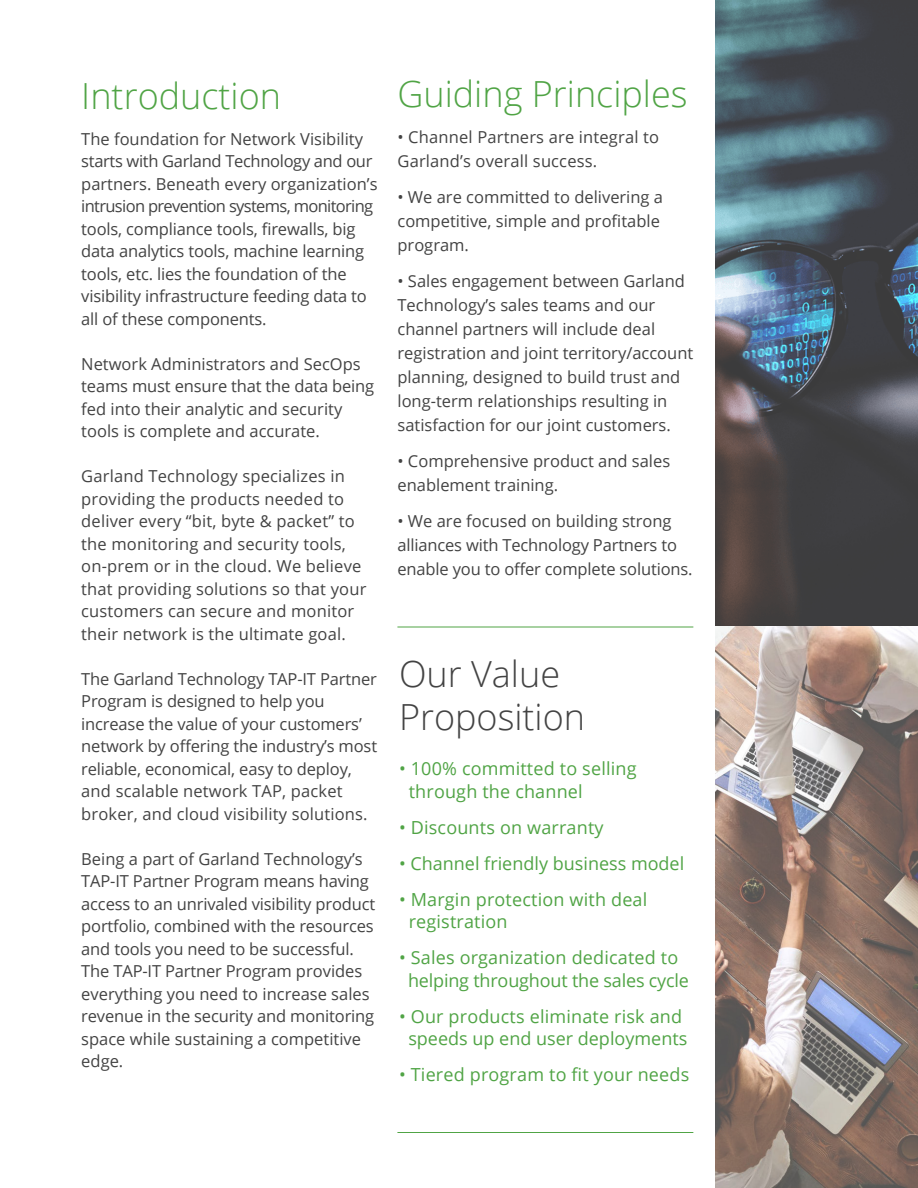
<style>
.page{position:relative;width:918px;height:1188px;background:#fff}
.page>*{position:absolute;margin:0;border:0;box-sizing:border-box;transform-origin:0 0}
.t1{font:300 36px "Open Sans";color:#50a445}
.t2{font:300 36px "Open Sans";color:#434343}
.t3{font:18px/22.5px "Open Sans";letter-spacing:.01em;color:#50a445;text-align:center}
.t4{font:18px/22.5px "Open Sans";letter-spacing:-.01em;color:#50a445;text-align:center}
.t5{font:16.5px/22.5px "Open Sans";color:#434343}
</style>
<div class="page">
<img style="left:716px;top:0;width:202px;height:626px">
<img style="left:716px;top:626px;width:202px;height:562px">
<hr style="left:397px;top:627px;width:296px;height:1px;background:#50a445">
<hr style="left:397px;top:1132px;width:296px;height:1px;background:#50a445">
<p class="t1" style="left:81px;top:71px;width:201px">Introduction</p>
<p class="t5" style="left:81px;top:127px;width:298px">The foundation for Network Visibility starts with Garland Technology and our partners. Beneath every organization’s intrusion prevention systems, monitoring tools, compliance tools, firewalls, big data analytics tools, machine learning tools, etc. lies the foundation of the visibility infrastructure feeding data to all of these components.</p>
<p class="t5" style="left:81px;top:352px;width:294px">Network Administrators and SecOps teams must ensure that the data being fed into their analytic and security tools is complete and accurate.</p>
<p class="t5" style="left:81px;top:464px;width:287px">Garland Technology specializes in providing the products needed to deliver every “bit, byte &amp; packet” to the monitoring and security tools, on-prem or in the cloud. We believe that providing solutions so that your customers can secure and monitor their network is the ultimate goal.</p>
<p class="t5" style="left:81px;top:667px;width:297px">The Garland Technology TAP-IT Partner Program is designed to help you increase the value of your customers’ network by offering the industry’s most reliable, economical, easy to deploy, and scalable network TAP, packet broker, and cloud visibility solutions.</p>
<p class="t5" style="left:81px;top:847px;width:295px">Being a part of Garland Technology’s TAP-IT Partner Program means having access to an unrivaled visibility product portfolio, combined with the resources and tools you need to be successful.<br>The TAP-IT Partner Program provides everything you need to increase sales revenue in the security and monitoring space while sustaining a competitive edge.</p>
<p class="t1" style="left:398px;top:69px;width:292px">Guiding Principles</p>
<p class="t5" style="left:398px;top:125px;width:263px;line-height:24px">• Channel Partners are integral to<br>Garland’s overall success.</p>
<p class="t5" style="left:398px;top:185px;width:267px;line-height:24px">• We are committed to delivering a competitive, simple and profitable program.</p>
<p class="t5" style="left:398px;top:269px;width:297px;line-height:24px">• Sales engagement between Garland Technology’s sales teams and our channel partners will include deal registration and joint territory/account planning, designed to build trust and long-term relationships resulting in satisfaction for our joint customers.</p>
<p class="t5" style="left:398px;top:449px;width:274px;line-height:24px">• Comprehensive product and sales enablement training.</p>
<p class="t5" style="left:398px;top:509px;width:297px;line-height:24px">• We are focused on building strong alliances with Technology Partners to enable you to offer complete solutions.</p>
<p class="t2" style="left:399px;top:650px;width:163px">Our Value</p>
<p class="t2" style="left:399px;top:693px;width:188px">Proposition</p>
<p class="t3" style="left:399px;top:757px;width:239px">• 100% committed to selling</p>
<p class="t3" style="left:409px;top:780px;width:176px">through the channel</p>
<p class="t3" style="left:399px;top:816px;width:206px">• Discounts on warranty</p>
<p class="t3" style="left:399px;top:852px;width:287px">• Channel friendly business model</p>
<p class="t3" style="left:399px;top:888px;width:250px">• Margin protection with deal</p>
<p class="t3" style="left:409px;top:910px;width:100px">registration</p>
<p class="t4" style="left:399px;top:946px;width:292px">• Sales organization dedicated to helping throughout the sales cycle</p>
<p class="t3" style="left:399px;top:1005px;width:290px">• Our products eliminate risk and speeds up end user deployments</p>
<p class="t3" style="left:399px;top:1063px;width:292px">• Tiered program to fit your needs</p>
</div>
